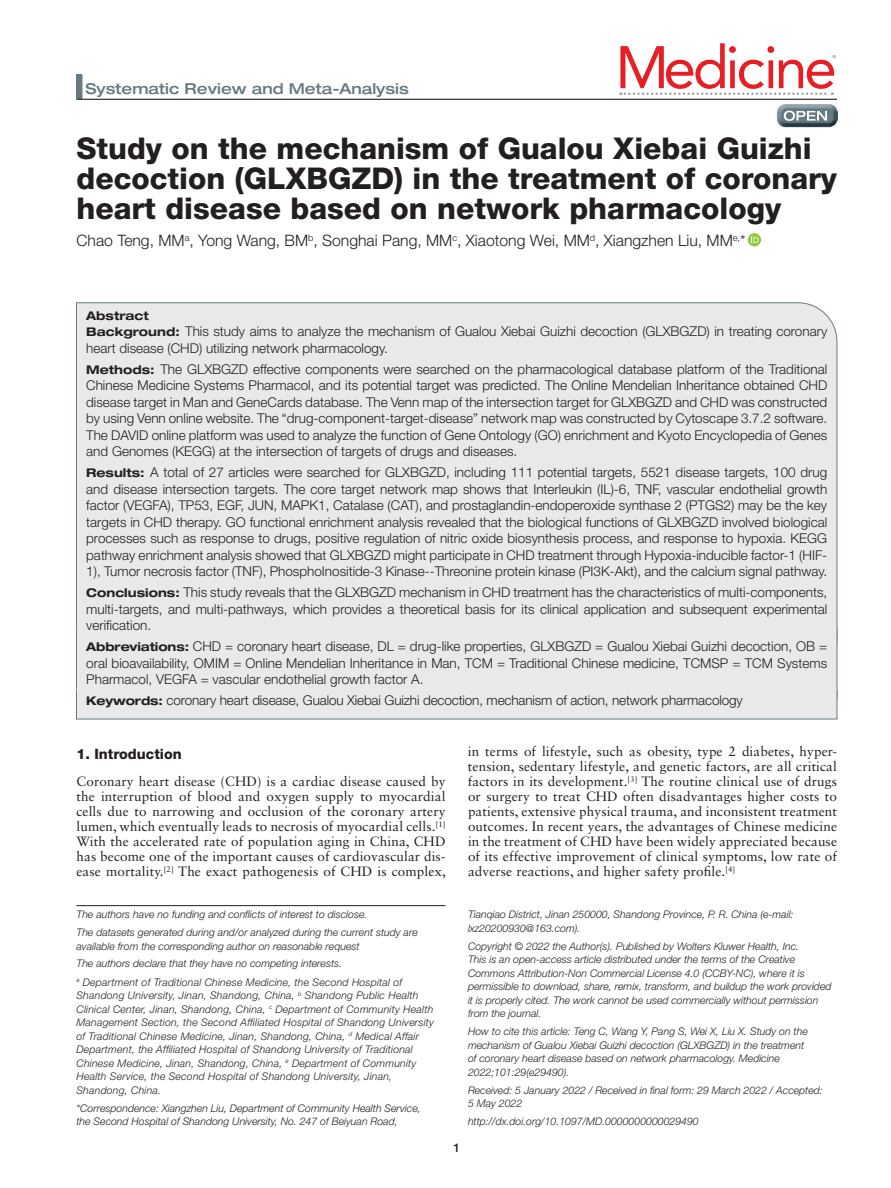
<style>
.page{position:relative;width:891px;height:1188px;background:#fff}
.page>*{position:absolute;margin:0;border:0;box-sizing:border-box;transform-origin:0 0}
.t1{font:59.4px "Avenir";letter-spacing:-.06em;color:#e71e24}
.t2{font:800 30px/30px "Helvetica Neue LT Std";color:#231f20}
.t3{font:300 15.75px "Helvetica Neue LT Std";color:#231f20}
.t4{font:500 expanded 15px "Helvetica Neue LT Std";color:#667981}
.t5{font:800 14.25px "Helvetica Neue LT Std";color:#231f20}
.t6{font:300 13.5px/16.5px "Helvetica Neue LT Std";color:#231f20;text-align:justify}
.t7{font:13.5px/15px "Sabon LT Std";letter-spacing:.01em;color:#231f20;text-align:justify}
.t8{font:700 expanded 12px "Helvetica Neue LT Std";color:#231f20}
.t9{font:500 12px "Helvetica Neue LT Std";color:#231f20}
.t10{font:italic 300 10.5px/13.5px "Helvetica Neue LT Std";color:#231f20}
.t11{font:italic 300 10.5px/13.5px "Helvetica Neue LT Std";letter-spacing:.02em;color:#231f20}
.t12{font:500 10.35px "Akzidenz Grotesk BE";color:#909295}
.s1{font-weight:700;font-stretch:expanded;font-size:12px}
</style>
<div class="page">
<div style="left:76px;top:74px;width:6px;height:25px;background:#677981"></div>
<hr style="left:76px;top:99px;width:761px;height:1px;background:#231f20">
<img style="left:776px;top:104px;width:61px;height:24px">
<svg style="left:784px;top:111px;width:43px;height:10px"></svg>
<svg style="left:620px;top:93px;width:213px;height:2px"></svg>
<div style="left:76px;top:302px;width:762px;height:342px;background:#e9e9e9"></div>
<div style="left:76px;top:628px;width:761px;height:71px;background:#e9e9e9"></div>
<div style="left:76px;top:690px;width:761px;height:29px;background:#e9e9e9"></div>
<div style="left:748px;top:233px;width:13px;height:13px;background:#93c73e;border-radius:50%"></div>
<svg style="left:751px;top:236px;width:8px;height:7px"></svg>
<hr style="left:76px;top:905px;width:370px;height:1px;background:#231f20">
<p class="t4" style="left:86px;top:80px;width:325px">Systematic Review and Meta-Analysis</p>
<h1 class="t1" style="left:615px;top:33px;width:223px">Medicine</h1>
<p class="t12" style="left:832px;top:52px;width:6px">®</p>
<h2 class="t2" style="left:76px;top:134px;width:762px">Study on the mechanism of Gualou Xiebai Guizhi decoction (GLXBGZD) in the treatment of coronary heart disease based on network pharmacology</h2>
<p class="t3" style="left:76px;top:231px;width:671px">Chao Teng, MM<sup>a</sup>, Yong Wang, BM<sup>b</sup>, Songhai Pang, MM<sup>c</sup>, Xiaotong Wei, MM<sup>d</sup>, Xiangzhen Liu, MM<sup>e,</sup>*</p>
<p class="t8" style="left:86px;top:308px;width:64px">Abstract</p>
<p class="t6" style="left:86px;top:323px;width:743px"><span class="s1">Background:</span> This study aims to analyze the mechanism of Gualou Xiebai Guizhi decoction (GLXBGZD) in treating coronary heart disease (CHD) utilizing network pharmacology.</p>
<p class="t6" style="left:86px;top:361px;width:743px"><span class="s1">Methods:</span> The GLXBGZD effective components were searched on the pharmacological database platform of the Traditional Chinese Medicine Systems Pharmacol, and its potential target was predicted. The Online Mendelian Inheritance obtained CHD disease target in Man and GeneCards database. The Venn map of the intersection target for GLXBGZD and CHD was constructed by using Venn online website. The “drug-component-target-disease” network map was constructed by Cytoscape 3.7.2 software.<br>The DAVID online platform was used to analyze the function of Gene Ontology (GO) enrichment and Kyoto Encyclopedia of Genes and Genomes (KEGG) at the intersection of targets of drugs and diseases.</p>
<p class="t6" style="left:86px;top:464px;width:743px"><span class="s1">Results:</span> A total of 27 articles were searched for GLXBGZD, including 111 potential targets, 5521 disease targets, 100 drug and disease intersection targets. The core target network map shows that Interleukin (IL)-6, TNF, vascular endothelial growth factor (VEGFA), TP53, EGF, JUN, MAPK1, Catalase (CAT), and prostaglandin-endoperoxide synthase 2 (PTGS2) may be the key targets in CHD therapy. GO functional enrichment analysis revealed that the biological functions of GLXBGZD involved biological processes such as response to drugs, positive regulation of nitric oxide biosynthesis process, and response to hypoxia. KEGG pathway enrichment analysis showed that GLXBGZD might participate in CHD treatment through Hypoxia-inducible factor-1 (HIF-1), Tumor necrosis factor (TNF), PhosphoInositide-3 Kinase--Threonine protein kinase (PI3K-Akt), and the calcium signal pathway.</p>
<p class="t6" style="left:86px;top:584px;width:743px"><span class="s1">Conclusions:</span> This study reveals that the GLXBGZD mechanism in CHD treatment has the characteristics of multi-components, multi-targets, and multi-pathways, which provides a theoretical basis for its clinical application and subsequent experimental verification.</p>
<p class="t6" style="left:86px;top:638px;width:743px"><span class="s1">Abbreviations:</span> CHD = coronary heart disease, DL = drug-like properties, GLXBGZD = Gualou Xiebai Guizhi decoction, OB = oral bioavailability, OMIM = Online Mendelian Inheritance in Man, TCM = Traditional Chinese medicine, TCMSP = TCM Systems Pharmacol, VEGFA = vascular endothelial growth factor A.</p>
<p class="t6" style="left:86px;top:692px;width:658px"><span class="s1">Keywords:</span> coronary heart disease, Gualou Xiebai Guizhi decoction, mechanism of action, network pharmacology</p>
<p class="t5" style="left:76px;top:746px;width:107px">1. Introduction</p>
<p class="t7" style="left:76px;top:774px;width:371px">Coronary heart disease (CHD) is a cardiac disease caused by the interruption of blood and oxygen supply to myocardial cells due to narrowing and occlusion of the coronary artery lumen, which eventually leads to necrosis of myocardial cells.<sup>[1] </sup>With the accelerated rate of population aging in China, CHD has become one of the important causes of cardiovascular dis&shy;ease mortality.<sup>[2]</sup> The exact pathogenesis of CHD is complex,</p>
<p class="t7" style="left:468px;top:744px;width:371px">in terms of lifestyle, such as obesity, type 2 diabetes, hyper&shy;tension, sedentary lifestyle, and genetic factors, are all critical factors in its development.<sup>[3]</sup> The routine clinical use of drugs or surgery to treat CHD often disadvantages higher costs to patients, extensive physical trauma, and inconsistent treatment outcomes. In recent years, the advantages of Chinese medicine in the treatment of CHD have been widely appreciated because of its effective improvement of clinical symptoms, low rate of adverse reactions, and higher safety profile.<sup>[4]</sup></p>
<p class="t10" style="left:76px;top:905px;width:343px;line-height:18px">The authors have no funding and conflicts of interest to disclose.<br>The datasets generated during and/or analyzed during the current study are</p>
<p class="t10" style="left:76px;top:937px;width:327px;line-height:18px">available from the corresponding author on reasonable request<br>The authors declare that they have no competing interests.<br><sup>a</sup> Department of Traditional Chinese Medicine, the Second Hospital of</p>
<p class="t11" style="left:76px;top:988px;width:359px">Shandong University, Jinan, Shandong, China, <sup>b</sup> Shandong Public Health Clinical Center, Jinan, Shandong, China, <sup>c</sup> Department of Community Health Management Section, the Second Affiliated Hospital of Shandong University of Traditional Chinese Medicine, Jinan, Shandong, China, <sup>d</sup> Medical Affair Department, the Affiliated Hospital of Shandong University of Traditional Chinese Medicine, Jinan, Shandong, China, <sup>e</sup> Department of Community Health Service, the Second Hospital of Shandong University, Jinan, Shandong, China.</p>
<p class="t10" style="left:76px;top:1101px;width:346px">*Correspondence: Xiangzhen Liu, Department of Community Health Service, the Second Hospital of Shandong University, No. 247 of Beiyuan Road,</p>
<p class="t9" style="left:453px;top:1140px;width:8px">1</p>
<p class="t10" style="left:468px;top:907px;width:327px">Tianqiao District, Jinan 250000, Shandong Province, P. R. China (e-mail: lxz20200930@163.com).</p>
<p class="t10" style="left:468px;top:939px;width:365px">Copyright © 2022 the Author(s). Published by Wolters Kluwer Health, Inc.<br>This is an open-access article distributed under the terms of the Creative Commons Attribution-Non Commercial License 4.0 (CCBY-NC), where it is permissible to download, share, remix, transform, and buildup the work provided it is properly cited. The work cannot be used commercially without permission from the journal.</p>
<p class="t10" style="left:468px;top:1024px;width:341px">How to cite this article: Teng C, Wang Y, Pang S, Wei X, Liu X. Study on the mechanism of Gualou Xiebai Guizhi decoction (GLXBGZD) in the treatment of coronary heart disease based on network pharmacology. Medicine 2022;101:29(e29490).</p>
<p class="t10" style="left:468px;top:1083px;width:356px">Received: 5 January 2022 / Received in final form: 29 March 2022 / Accepted:<br>5 May 2022</p>
<p class="t10" style="left:468px;top:1114px;width:232px">http://dx.doi.org/10.1097/MD.0000000000029490</p>
</div>
